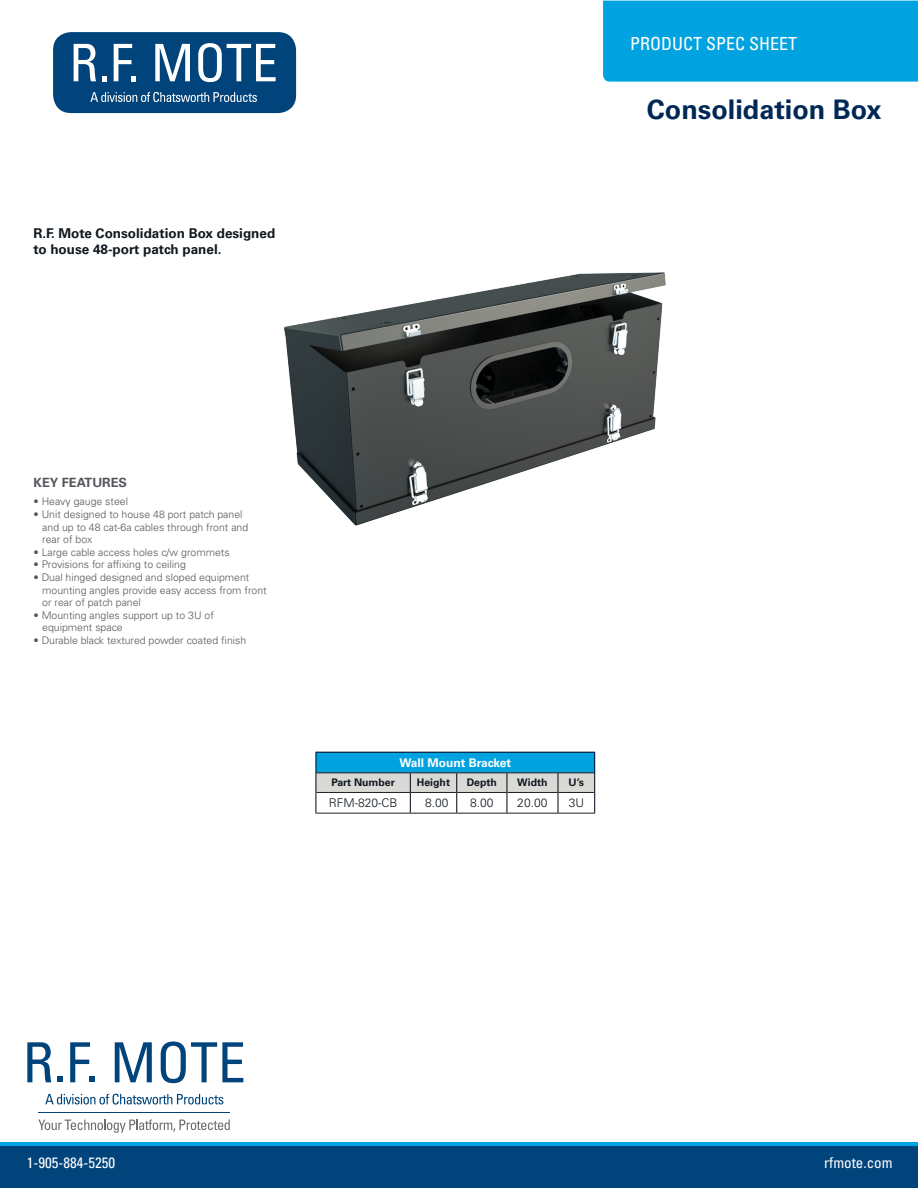
<style>
.page{position:relative;width:918px;height:1188px;background:#fff}
.page>*{position:absolute;margin:0;border:0;box-sizing:border-box;transform-origin:0 0}
.t1{font:700 27px "Univers LT Std";color:#002856}
.t2{font:condensed 18px "Univers LT Std";color:#fff}
.t3{font:condensed 15px "Univers LT Std";color:#fff}
.t4{font:700 13.5px/16.2px "Univers LT Std";color:#101820}
.t5{font:700 12.75px "Univers LT Std";color:#53565a}
.t6{font:300 12px "Univers LT Std";color:#101820}
.t7{font:700 12px "Univers LT Std";color:#fff}
.t8{font:300 10.5px/12.6px "Univers LT Std";color:#53565a}
.t9{font:700 10.5px "Univers LT Std";color:#101820}
</style>
<div class="page">
<svg style="left:45px;top:1094px;width:178px;height:11px"></svg>
<svg style="left:27px;top:1042px;width:24px;height:40px"></svg>
<svg style="left:57px;top:1077px;width:6px;height:5px"></svg>
<svg style="left:70px;top:1042px;width:24px;height:40px"></svg>
<svg style="left:115px;top:1042px;width:37px;height:40px"></svg>
<svg style="left:161px;top:1042px;width:82px;height:41px"></svg>
<svg style="left:38px;top:1120px;width:192px;height:13px"></svg>
<hr style="left:38px;top:1112px;width:192px;height:1px;background:#00447b">
<img style="left:284px;top:272px;width:382px;height:254px">
<hr style="left:316px;top:813px;width:94px;height:1px;background:#231f20">
<hr style="left:410px;top:813px;width:47px;height:1px;background:#231f20">
<hr style="left:457px;top:813px;width:50px;height:1px;background:#231f20">
<hr style="left:507px;top:813px;width:51px;height:1px;background:#231f20">
<hr style="left:558px;top:813px;width:37px;height:1px;background:#231f20">
<hr style="left:316px;top:752px;width:94px;height:1px;background:#000015">
<hr style="left:410px;top:752px;width:47px;height:1px;background:#000015">
<hr style="left:457px;top:752px;width:50px;height:1px;background:#000015">
<hr style="left:507px;top:752px;width:51px;height:1px;background:#000015">
<hr style="left:558px;top:752px;width:37px;height:1px;background:#000015">
<svg style="left:316px;top:753px;width:279px;height:60px"></svg>
<div style="left:53px;top:32px;width:243px;height:81px;background:#00447b;border-radius:18px"></div>
<svg style="left:90px;top:92px;width:167px;height:10px"></svg>
<svg style="left:74px;top:44px;width:22px;height:37px"></svg>
<svg style="left:102px;top:76px;width:5px;height:5px"></svg>
<svg style="left:114px;top:44px;width:22px;height:37px"></svg>
<svg style="left:155px;top:44px;width:35px;height:37px"></svg>
<svg style="left:198px;top:43px;width:78px;height:39px"></svg>
<div style="left:603px;top:1px;width:315px;height:81px;background:#00a3e0"></div>
<hr style="left:0;top:1142px;width:918px;height:4px;background:#00a3e0">
<div style="left:0;top:1146px;width:918px;height:42px;background:#00447b"></div>
<p class="t2" style="left:630px;top:32px;width:169px">PRODUCT SPEC SHEET</p>
<p class="t4" style="left:33px;top:225px;width:243px">R.F. Mote Consolidation Box designed to house 48-port patch panel.</p>
<p class="t1" style="left:647px;top:93px;width:236px">Consolidation Box</p>
<p class="t5" style="left:34px;top:475px;width:95px">KEY FEATURES</p>
<p class="t8" style="left:34px;top:495px;width:96px">• Heavy gauge steel</p>
<p class="t8" style="left:42px;top:508px;width:207px;text-indent:-9px">• Unit designed to house 48 port patch panel and up to 48 cat-6a cables through front and rear of box</p>
<p class="t8" style="left:34px;top:546px;width:198px">• Large cable access holes c/w grommets</p>
<p class="t8" style="left:34px;top:558px;width:154px">• Provisions for affixing to ceiling</p>
<p class="t8" style="left:42px;top:571px;width:226px;text-indent:-9px">• Dual hinged designed and sloped equipment mounting angles provide easy access from front or rear of patch panel</p>
<p class="t8" style="left:42px;top:609px;width:173px;text-indent:-9px">• Mounting angles support up to 3U of equipment space</p>
<p class="t8" style="left:34px;top:634px;width:214px">• Durable black textured powder coated finish</p>
<p class="t7" style="left:399px;top:756px;width:113px">Wall Mount Bracket</p>
<p class="t9" style="left:331px;top:777px;width:65px">Part Number</p>
<p class="t9" style="left:417px;top:777px;width:35px">Height</p>
<p class="t9" style="left:467px;top:777px;width:32px">Depth</p>
<p class="t9" style="left:517px;top:777px;width:32px">Width</p>
<p class="t9" style="left:569px;top:777px;width:17px">U’s</p>
<p class="t6" style="left:329px;top:796px;width:70px">RFM-820-CB</p>
<p class="t6" style="left:425px;top:796px;width:25px">8.00</p>
<p class="t6" style="left:470px;top:796px;width:25px">8.00</p>
<p class="t6" style="left:517px;top:796px;width:32px">20.00</p>
<p class="t6" style="left:569px;top:796px;width:17px">3U</p>
<p class="t3" style="left:27px;top:1153px;width:90px">1-905-884-5250</p>
<p class="t3" style="left:824px;top:1153px;width:70px">rfmote.com</p>
</div>
